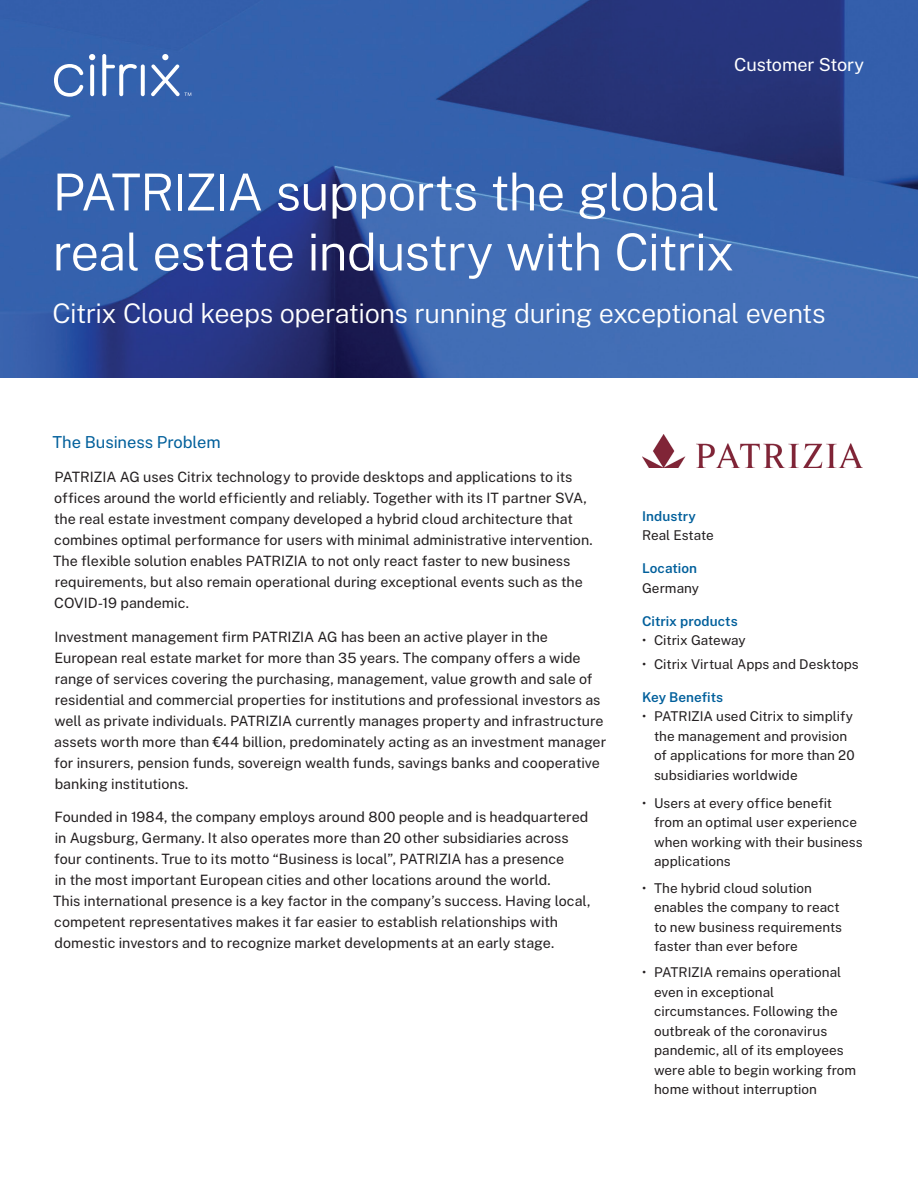
<style>
.page{position:relative;width:918px;height:1188px;background:#fff}
.page>*{position:absolute;margin:0;border:0;box-sizing:border-box;transform-origin:0 0}
.t1{font:300 51px/60px "Public Sans";letter-spacing:-.025em;color:#fff}
.Body{font:300 27px "Public Sans";letter-spacing:-.015em;color:#fff}
.t2{font:18px "Public Sans";letter-spacing:-.01em;color:#fff}
.Subhead_L3{font:16.5px "Public Sans";letter-spacing:-.005em;color:#005f9b}
.Body-2{font:14.25px/21px "Public Sans";color:#231f20}
.LargeCaption_-_White{font:13.5px/19.5px "Public Sans";letter-spacing:.005em;color:#231f20}
.Body-3{font:13.5px/19.5px "Public Sans";color:#231f20}
.Body-4{font:600 13.5px "Public Sans";letter-spacing:.005em;color:#005f9b}
</style>
<div class="page">
<img style="left:0;top:0;width:918px;height:378px">
<img style="left:642px;top:435px;width:220px;height:32px">
<svg style="left:54px;top:64px;width:29px;height:33px"></svg>
<svg style="left:102px;top:54px;width:35px;height:42px"></svg>
<svg style="left:141px;top:64px;width:4px;height:32px"></svg>
<svg style="left:90px;top:64px;width:4px;height:32px"></svg>
<svg style="left:89px;top:54px;width:6px;height:6px"></svg>
<svg style="left:151px;top:54px;width:40px;height:42px;background:#5a7ebc"></svg>
<p class="t2" style="left:734px;top:51px;width:131px">Customer Story</p>
<p class="t1" style="left:52px;top:159px;width:683px">PATRIZIA supports the global real estate industry with Citrix</p>
<p class="Body" style="left:52px;top:293px;width:775px">Citrix Cloud keeps operations running during exceptional events</p>
<p class="Subhead_L3" style="left:53px;top:430px;width:170px">The Business Problem</p>
<p class="Body-2" style="left:53px;top:465px;width:541px">PATRIZIA AG uses Citrix technology to provide desktops and applications to its offices around the world efficiently and reliably. Together with its IT partner SVA, the real estate investment company developed a hybrid cloud architecture that combines optimal performance for users with minimal administrative intervention.<br>The flexible solution enables PATRIZIA to not only react faster to new business requirements, but also remain operational during exceptional events such as the COVID-19 pandemic.</p>
<p class="Body-2" style="left:54px;top:625px;width:554px">Investment management firm PATRIZIA AG has been an active player in the European real estate market for more than 35 years. The company offers a wide range of services covering the purchasing, management, value growth and sale of residential and commercial properties for institutions and professional investors as well as private individuals. PATRIZIA currently manages property and infrastructure assets worth more than €44 billion, predominately acting as an investment manager for insurers, pension funds, sovereign wealth funds, savings banks and cooperative banking institutions.</p>
<p class="Body-2" style="left:53px;top:806px;width:539px">Founded in 1984, the company employs around 800 people and is headquartered in Augsburg, Germany. It also operates more than 20 other subsidiaries across four continents. True to its motto “Business is local”, PATRIZIA has a presence<br>in the most important European cities and other locations around the world.<br>This international presence is a key factor in the company’s success. Having local, competent representatives makes it far easier to establish relationships with domestic investors and to recognize market developments at an early stage.</p>
<p class="Body-4" style="left:642px;top:506px;width:55px">Industry</p>
<p class="Body-3" style="left:642px;top:524px;width:73px">Real Estate</p>
<p class="Body-4" style="left:642px;top:558px;width:57px">Location</p>
<p class="Body-3" style="left:642px;top:577px;width:59px">Germany</p>
<p class="Body-4" style="left:642px;top:611px;width:97px">Citrix products</p>
<p class="Body-3" style="left:642px;top:629px;width:105px">• Citrix Gateway</p>
<p class="Body-3" style="left:642px;top:653px;width:218px">• Citrix Virtual Apps and Desktops</p>
<p class="Body-4" style="left:642px;top:687px;width:83px">Key Benefits</p>
<p class="Body-3" style="left:654px;top:706px;width:202px;text-indent:-12px">• PATRIZIA used Citrix to simplify the management and provision of applications for more than 20 subsidiaries worldwide</p>
<p class="LargeCaption_-_White" style="left:654px;top:792px;width:210px;text-indent:-12px">• Users at every office benefit from an optimal user experience when working with their business applications</p>
<p class="LargeCaption_-_White" style="left:654px;top:877px;width:190px;text-indent:-12px">• The hybrid cloud solution enables the company to react to new business requirements faster than ever before</p>
<p class="LargeCaption_-_White" style="left:654px;top:962px;width:204px;text-indent:-12px">• PATRIZIA remains operational even in exceptional circumstances. Following the outbreak of the coronavirus pandemic, all of its employees were able to begin working from home without interruption</p>
</div>
